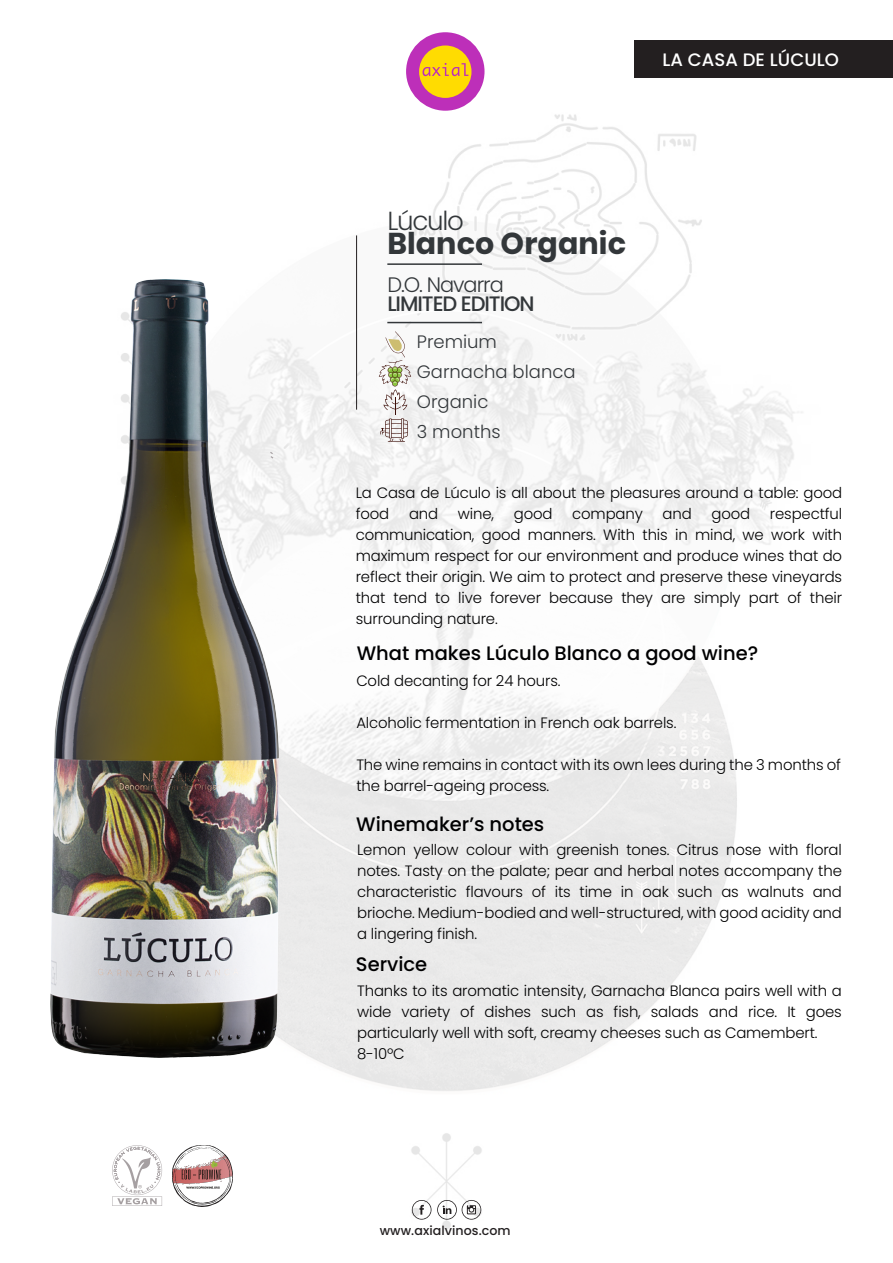
<style>
.page{position:relative;width:893px;height:1263px;background:#fff}
.page>*{position:absolute;margin:0;border:0;box-sizing:border-box;transform-origin:0 0}
.t1{font:700 30px "Poppins";letter-spacing:.005em;color:#33373a}
.t2{font:300 26.1px "Poppins";letter-spacing:-.05em;color:#33373a}
.t3{font:500 20.85px "Poppins";letter-spacing:-.05em;color:#33373a}
.t4{font:300 20.85px "Poppins";letter-spacing:-.05em;color:#33373a}
.t5{font:500 19.5px "Poppins";color:#000001}
.t6{font:300 18px/30px "Poppins";color:#33373a}
.t7{font:500 18px "Poppins";letter-spacing:.005em;color:#fff}
.t8{font:300 15px/21px "Poppins";letter-spacing:-.01em;color:#000001}
.t9{font:500 12.6px "Poppins";letter-spacing:.005em;color:#231f20}
</style>
<div class="page">
<img style="left:148px;top:32px;width:655px;height:1197px">
<img style="left:50px;top:280px;width:230px;height:778px">
<div style="left:406px;top:32px;width:78px;height:79px;background:#bd2fb9;border-radius:50%"></div>
<div style="left:419px;top:45px;width:52px;height:53px;background:#ffdc01;border-radius:50%"></div>
<svg style="left:423px;top:63px;width:45px;height:13px"></svg>
<hr style="left:387px;top:263px;width:95px;height:2px;background:#33373a">
<hr style="left:387px;top:322px;width:95px;height:1px;background:#33373a">
<svg style="left:270px;top:452px;width:3px;height:7px"></svg>
<svg style="left:112px;top:1145px;width:50px;height:61px"></svg>
<hr style="left:356px;top:235px;width:1px;height:175px;background:#231f20">
<img style="left:173px;top:1146px;width:60px;height:60px">
<svg style="left:412px;top:1200px;width:19px;height:19px"></svg>
<svg style="left:437px;top:1200px;width:44px;height:19px"></svg>
<div style="left:634px;top:40px;width:259px;height:38px;background:#231f20"></div>
<svg style="left:379px;top:331px;width:32px;height:111px"></svg>
<p class="t7" style="left:662px;top:49px;width:178px">LA CASA DE LÚCULO</p>
<h2 class="t2" style="left:387px;top:205px;width:78px">Lúculo</h2>
<h1 class="t1" style="left:387px;top:226px;width:240px">Blanco Organic</h1>
<h3 class="t4" style="left:387px;top:272px;width:118px">D.O. Navarra</h3>
<h3 class="t3" style="left:387px;top:292px;width:149px">LIMITED EDITION</h3>
<p class="t6" style="left:417px;top:326px;width:160px">Premium<br>Garnacha blanca<br>Organic<br>3 months</p>
<p class="t8" style="left:356px;top:482px;width:488px">La Casa de Lúculo is all about the pleasures around a table: good food</p>
<p class="t8" style="left:356px;top:503px;width:488px;text-align:justify;text-indent:414px">respectful communication, good manners. With this in mind, we work with maximum respect for our environment and produce wines that do reflect their origin. We aim to protect and preserve these vineyards that tend to live forever because they are simply part of their surrounding nature.</p>
<p class="t8" style="left:409px;top:503px;width:31px">and</p>
<p class="t8" style="left:458px;top:503px;width:38px">wine,</p>
<p class="t8" style="left:514px;top:503px;width:40px">good</p>
<p class="t8" style="left:572px;top:503px;width:72px">company</p>
<p class="t8" style="left:663px;top:503px;width:31px">and</p>
<p class="t8" style="left:711px;top:503px;width:40px">good</p>
<h3 class="t5" style="left:357px;top:642px;width:403px">What makes Lúculo Blanco a good wine?</h3>
<p class="t8" style="left:356px;top:670px;width:206px">Cold decanting for 24 hours.</p>
<p class="t8" style="left:356px;top:712px;width:322px">Alcoholic fermentation in French oak barrels.</p>
<p class="t8" style="left:356px;top:754px;width:486px">The wine remains in contact with its own lees during the 3 months of the barrel-ageing process.</p>
<h3 class="t5" style="left:356px;top:813px;width:190px">Winemaker’s notes</h3>
<p class="t8" style="left:357px;top:839px;width:486px;text-align:justify">Lemon yellow colour with greenish tones. Citrus nose with floral notes. Tasty on the palate; pear and herbal notes accompany the characteristic flavours of its time in oak such as walnuts and brioche. Medium-bodied and well-structured, with good acidity and a lingering finish.</p>
<h3 class="t5" style="left:356px;top:953px;width:73px">Service</h3>
<p class="t8" style="left:357px;top:980px;width:486px">Thanks to its aromatic intensity, Garnacha Blanca pairs well with a wide variety of dishes such as fish, salads and rice. It goes particularly well with soft, creamy cheeses such as Camembert.<br>8-10ºC</p>
<p class="t9" style="left:380px;top:1223px;width:132px">www.axialvinos.com</p>
</div>
